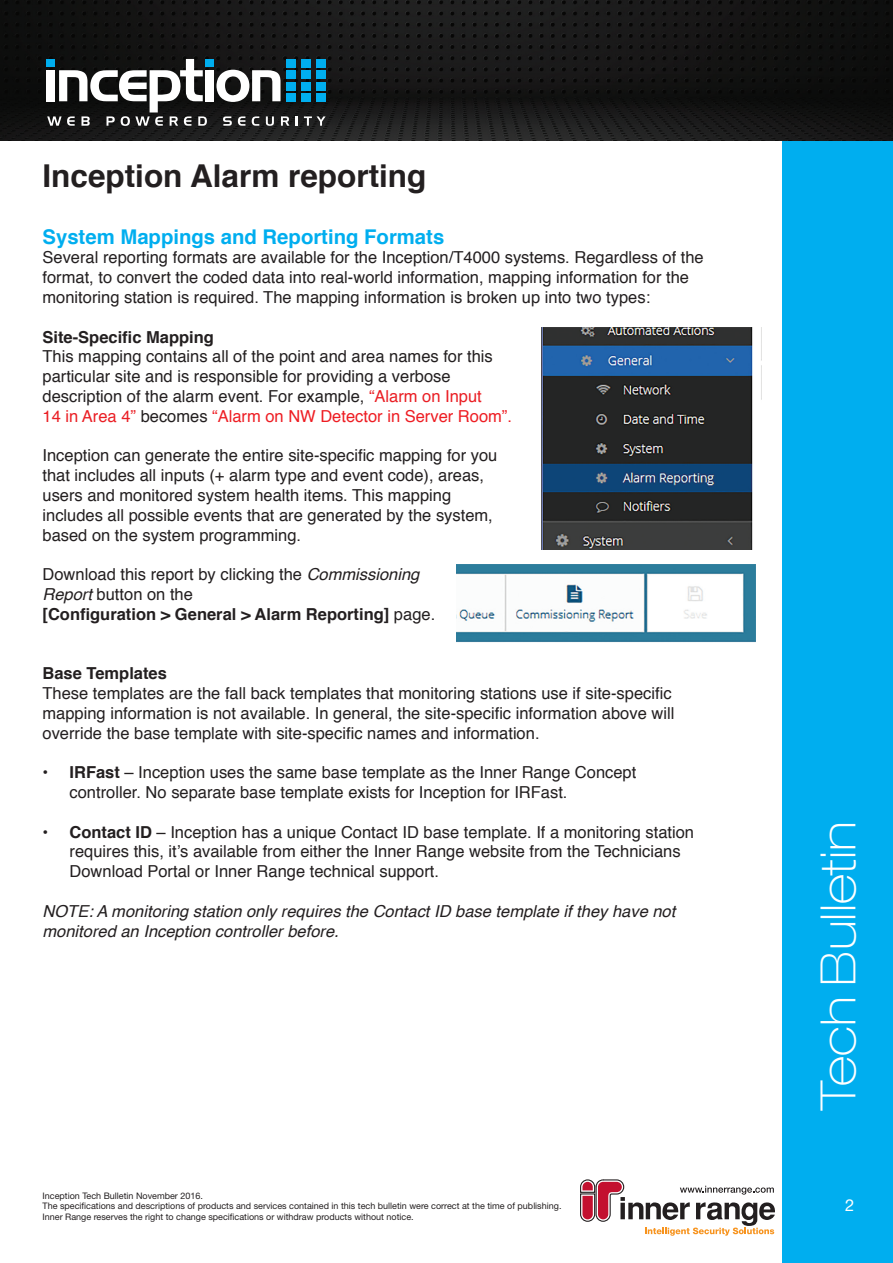
<style>
.page{position:relative;width:893px;height:1263px;background:#fff}
.page>*{position:absolute;margin:0;border:0;box-sizing:border-box;transform-origin:0 0}
.t1{font:100 expanded 48.75px "Helvetica Neue LT Std";color:#fff}
.t2{font:700 31.5px "Helvetica";color:#231f20}
.t3{font:700 20.25px "Helvetica";color:#00aeef}
.t4{font:16.5px/19.8px "Helvetica";color:#231f20}
.t5{font:italic 16.5px/19.8px "Helvetica";color:#231f20}
.t6{font:700 16.5px "Helvetica";color:#231f20}
.t7{font:16.5px "Helvetica Neue";color:#fff}
.t8{font:9px/10.8px "Helvetica Neue";color:#231f20}
.s1{color:#ea1e24}
.s2{color:#ee1d23}
.s3{font-style:italic}
.s4{font-weight:700}
</style>
<div class="page">
<div style="left:782px;top:0;width:111px;height:1263px;background:#00aeef"></div>
<img style="left:0;top:0;width:893px;height:140px">
<div style="left:46px;top:70px;width:8px;height:31px;background:#fff"></div>
<div style="left:205px;top:70px;width:9px;height:31px;background:#fff"></div>
<svg style="left:216px;top:70px;width:65px;height:32px"></svg>
<div style="left:286px;top:59px;width:10px;height:8px;background:#00aeef"></div>
<div style="left:301px;top:59px;width:10px;height:8px;background:#00aeef"></div>
<div style="left:316px;top:59px;width:10px;height:8px;background:#00aeef"></div>
<div style="left:286px;top:71px;width:10px;height:8px;background:#00aeef"></div>
<div style="left:301px;top:71px;width:10px;height:8px;background:#00aeef"></div>
<div style="left:316px;top:71px;width:10px;height:8px;background:#00aeef"></div>
<div style="left:286px;top:82px;width:10px;height:8px;background:#00aeef"></div>
<div style="left:301px;top:82px;width:10px;height:8px;background:#00aeef"></div>
<div style="left:316px;top:82px;width:10px;height:8px;background:#00aeef"></div>
<div style="left:286px;top:93px;width:10px;height:8px;background:#00aeef"></div>
<div style="left:301px;top:93px;width:10px;height:8px;background:#00aeef"></div>
<div style="left:316px;top:93px;width:10px;height:8px;background:#00aeef"></div>
<svg style="left:47px;top:59px;width:160px;height:67px"></svg>
<svg style="left:223px;top:116px;width:9px;height:10px"></svg>
<svg style="left:238px;top:116px;width:7px;height:10px"></svg>
<svg style="left:252px;top:116px;width:7px;height:10px"></svg>
<svg style="left:266px;top:116px;width:8px;height:10px"></svg>
<svg style="left:281px;top:116px;width:8px;height:10px"></svg>
<svg style="left:296px;top:116px;width:2px;height:10px"></svg>
<svg style="left:304px;top:116px;width:22px;height:10px"></svg>
<div style="left:46px;top:59px;width:8px;height:8px;background:#00aeef"></div>
<div style="left:205px;top:59px;width:9px;height:8px;background:#00aeef"></div>
<svg style="left:580px;top:1179px;width:195px;height:56px"></svg>
<img style="left:541px;top:327px;width:212px;height:223px">
<img style="left:456px;top:564px;width:300px;height:78px">
<p class="t2" style="left:43px;top:150px;width:385px">Inception Alarm reporting</p>
<p class="t3" style="left:43px;top:220px;width:403px">System Mappings and Reporting Formats</p>
<p class="t4" style="left:43px;top:248px;width:663px">Several reporting formats are available for the Inception/T4000 systems. Regardless of the format, to convert the coded data into real-world information, mapping information for the monitoring station is required. The mapping information is broken up into two types:</p>
<p class="t6" style="left:43px;top:323px;width:173px">Site-Specific Mapping</p>
<p class="t4" style="left:43px;top:347px;width:471px">This mapping contains all of the point and area names for this particular site and is responsible for providing a verbose description of the alarm event. For example, <span class="s1">“Alarm on Input<br>14 in Area 4”</span> becomes <span class="s2">“Alarm on NW Detector in Server Room”.</span></p>
<p class="t4" style="left:43px;top:446px;width:456px">Inception can generate the entire site-specific mapping for you that includes all inputs (+ alarm type and event code), areas, users and monitored system health items. This mapping includes all possible events that are generated by the system, based on the system programming.</p>
<p class="t4" style="left:43px;top:565px;width:394px">Download this report by clicking the <span class="s3">Commissioning<br>Report</span> button on the<br><span class="s4">[Configuration &gt; General &gt; Alarm Reporting]</span> page.</p>
<p class="t4" style="left:43px;top:664px;width:633px"><span class="s4">Base Templates<br></span>These templates are the fall back templates that monitoring stations use if site-specific mapping information is not available. In general, the site-specific information above will override the base template with site-specific names and information.</p>
<p class="t4" style="left:70px;top:763px;width:568px;text-indent:-27px"><span class="s4">• IRFast</span> – Inception uses the same base template as the Inner Range Concept controller. No separate base template exists for Inception for IRFast.</p>
<p class="t4" style="left:70px;top:822px;width:626px;text-indent:-27px"><span class="s4">• Contact ID</span> – Inception has a unique Contact ID base template. If a monitoring station requires this, it’s available from either the Inner Range website from the Technicians<br>Download Portal or Inner Range technical support.</p>
<p class="t5" style="left:43px;top:901px;width:634px">NOTE: A monitoring station only requires the Contact ID base template if they have not monitored an Inception controller before.</p>
<p class="t8" style="left:43px;top:1190px;width:520px">Inception Tech Bulletin November 2016.<br>The specifications and descriptions of products and services contained in this tech bulletin were correct at the time of publishing.<br>Inner Range reserves the right to change specifications or withdraw products without notice.</p>
<h1 class="t1" style="left:809px;top:1110px;width:290px;rotate:-90deg">Tech Bulletin</h1>
<p class="t7" style="left:845px;top:1195px;width:11px">2</p>
</div>
